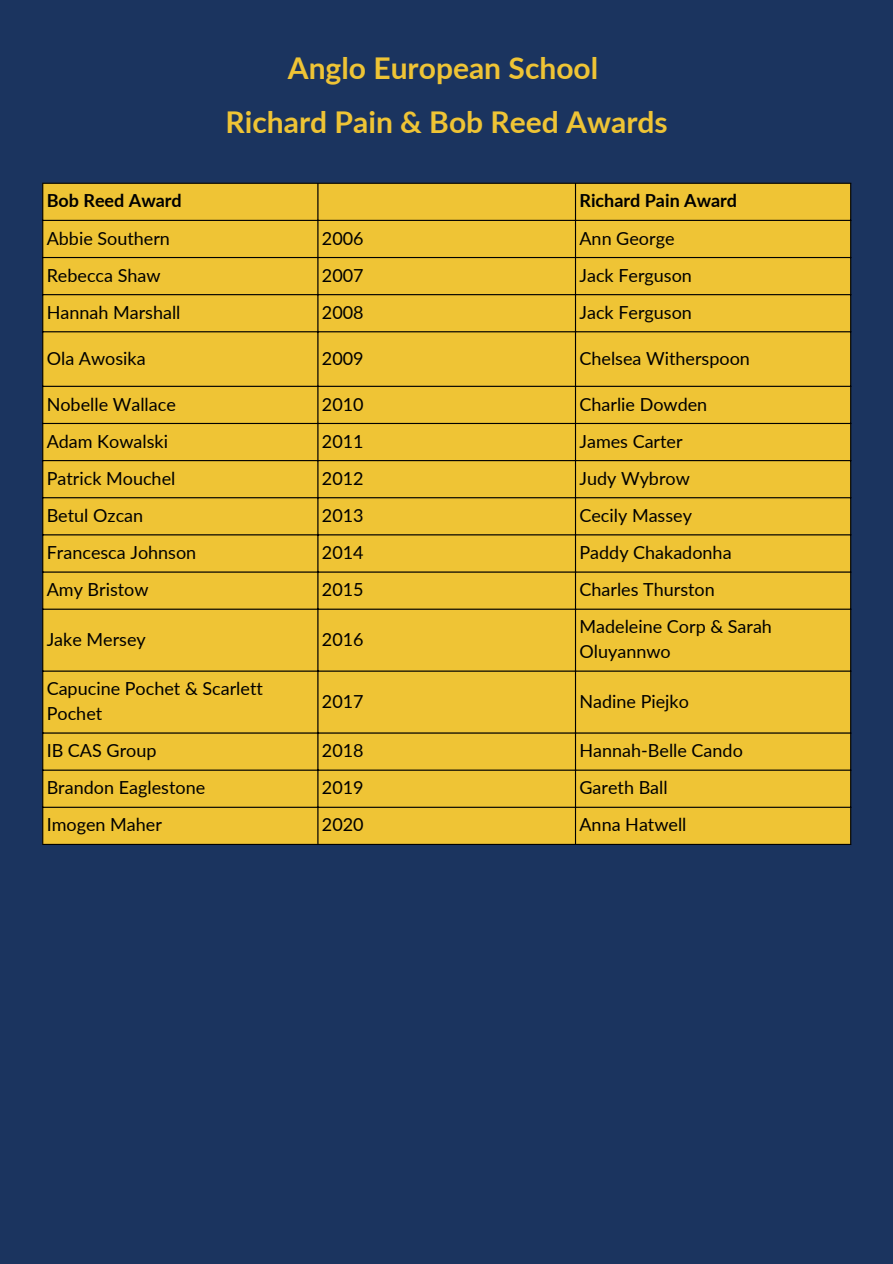
<style>
.page{position:relative;width:893px;height:1264px;background:#fff}
.page>*{position:absolute;margin:0;border:0;box-sizing:border-box;transform-origin:0 0}
.t1{font:700 30px "Lato";color:#efc435}
.t2{font:18px/24.8px "Lato";color:#000}
.t3{font:700 18px "Lato";color:#000}
</style>
<div class="page">
<div style="left:0;top:0;width:892px;height:1263px;background:#1b345f"></div>
<div style="left:43px;top:184px;width:807px;height:659px;background:#efc435"></div>
<hr style="left:42px;top:184px;width:1px;height:659px;background:#000">
<hr style="left:317px;top:184px;width:1px;height:659px;background:#000">
<hr style="left:575px;top:184px;width:1px;height:659px;background:#000">
<hr style="left:850px;top:184px;width:1px;height:659px;background:#000">
<hr style="left:42px;top:183px;width:809px;height:1px;background:#000">
<hr style="left:42px;top:220px;width:809px;height:1px;background:#000">
<hr style="left:42px;top:257px;width:809px;height:1px;background:#000">
<hr style="left:42px;top:294px;width:809px;height:1px;background:#000">
<hr style="left:42px;top:331px;width:809px;height:1px;background:#000">
<hr style="left:42px;top:386px;width:809px;height:1px;background:#000">
<hr style="left:42px;top:423px;width:809px;height:1px;background:#000">
<hr style="left:42px;top:460px;width:809px;height:1px;background:#000">
<hr style="left:42px;top:497px;width:809px;height:1px;background:#000">
<hr style="left:42px;top:534px;width:809px;height:1px;background:#000">
<hr style="left:42px;top:571px;width:809px;height:1px;background:#000">
<hr style="left:42px;top:608px;width:809px;height:1px;background:#000">
<hr style="left:42px;top:670px;width:809px;height:1px;background:#000">
<hr style="left:42px;top:732px;width:809px;height:1px;background:#000">
<hr style="left:42px;top:769px;width:809px;height:1px;background:#000">
<hr style="left:42px;top:806px;width:809px;height:1px;background:#000">
<hr style="left:42px;top:843px;width:809px;height:2px;background:#000">
<p class="t1" style="left:288px;top:50px;width:312px">Anglo European School</p>
<p class="t1" style="left:225px;top:103px;width:443px">Richard Pain &amp; Bob Reed Awards</p>
<h1 class="t3" style="left:47px;top:190px;width:137px">Bob Reed Award</h1>
<p class="t3" style="left:579px;top:190px;width:159px">Richard Pain Award</p>
<p class="t2" style="left:47px;top:225px;width:125px">Abbie Southern</p>
<p class="t2" style="left:322px;top:225px;width:43px">2006</p>
<p class="t2" style="left:579px;top:225px;width:97px">Ann George</p>
<p class="t2" style="left:47px;top:262px;width:115px">Rebecca Shaw</p>
<p class="t2" style="left:322px;top:262px;width:43px">2007</p>
<p class="t2" style="left:579px;top:262px;width:114px">Jack Ferguson</p>
<p class="t2" style="left:47px;top:299px;width:135px">Hannah Marshall</p>
<p class="t2" style="left:322px;top:299px;width:43px">2008</p>
<p class="t2" style="left:579px;top:299px;width:114px">Jack Ferguson</p>
<p class="t2" style="left:47px;top:345px;width:100px">Ola Awosika</p>
<p class="t2" style="left:322px;top:345px;width:43px">2009</p>
<p class="t2" style="left:579px;top:345px;width:172px">Chelsea Witherspoon</p>
<p class="t2" style="left:47px;top:391px;width:131px">Nobelle Wallace</p>
<p class="t2" style="left:322px;top:391px;width:43px">2010</p>
<p class="t2" style="left:579px;top:391px;width:129px">Charlie Dowden</p>
<p class="t2" style="left:47px;top:428px;width:123px">Adam Kowalski</p>
<p class="t2" style="left:322px;top:428px;width:43px">2011</p>
<p class="t2" style="left:579px;top:428px;width:105px">James Carter</p>
<p class="t2" style="left:47px;top:465px;width:130px">Patrick Mouchel</p>
<p class="t2" style="left:322px;top:465px;width:43px">2012</p>
<p class="t2" style="left:579px;top:465px;width:112px">Judy Wybrow</p>
<p class="t2" style="left:47px;top:502px;width:98px">Betul Ozcan</p>
<p class="t2" style="left:322px;top:502px;width:43px">2013</p>
<p class="t2" style="left:579px;top:502px;width:114px">Cecily Massey</p>
<p class="t2" style="left:47px;top:539px;width:151px">Francesca Johnson</p>
<p class="t2" style="left:322px;top:539px;width:43px">2014</p>
<p class="t2" style="left:579px;top:539px;width:154px">Paddy Chakadonha</p>
<p class="t2" style="left:47px;top:577px;width:103px">Amy Bristow</p>
<p class="t2" style="left:322px;top:577px;width:43px">2015</p>
<p class="t2" style="left:579px;top:577px;width:137px">Charles Thurston</p>
<p class="t2" style="left:47px;top:626px;width:101px">Jake Mersey</p>
<p class="t2" style="left:322px;top:626px;width:43px">2016</p>
<p class="t2" style="left:579px;top:614px;width:194px">Madeleine Corp &amp; Sarah<br>Oluyannwo</p>
<p class="t2" style="left:47px;top:676px;width:218px">Capucine Pochet &amp; Scarlett<br>Pochet</p>
<p class="t2" style="left:322px;top:688px;width:43px">2017</p>
<p class="t2" style="left:579px;top:688px;width:111px">Nadine Piejko</p>
<p class="t2" style="left:47px;top:737px;width:111px">IB CAS Group</p>
<p class="t2" style="left:322px;top:737px;width:43px">2018</p>
<p class="t2" style="left:579px;top:737px;width:165px">Hannah-Belle Cando</p>
<p class="t2" style="left:47px;top:775px;width:160px">Brandon Eaglestone</p>
<p class="t2" style="left:322px;top:775px;width:43px">2019</p>
<p class="t2" style="left:579px;top:775px;width:90px">Gareth Ball</p>
<p class="t2" style="left:47px;top:812px;width:117px">Imogen Maher</p>
<p class="t2" style="left:322px;top:812px;width:43px">2020</p>
<p class="t2" style="left:579px;top:812px;width:109px">Anna Hatwell</p>
</div>
